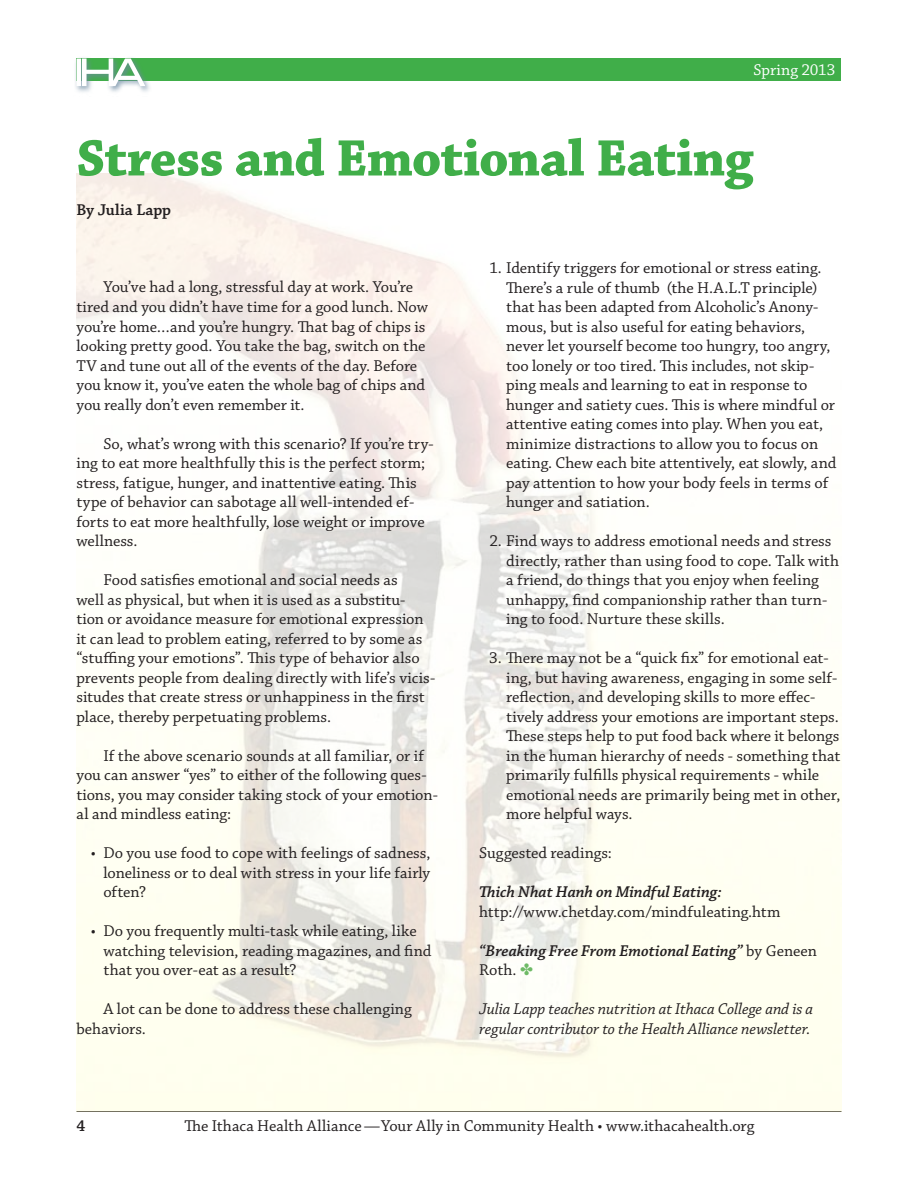
<style>
.page{position:relative;width:918px;height:1188px;background:#fff}
.page>*{position:absolute;margin:0;border:0;box-sizing:border-box;transform-origin:0 0}
.t1{font:700 54px "Chaparral Pro";letter-spacing:-.01em;color:#40ae49}
.t2{font:16.5px/19.5px "Chaparral Pro";color:#231f20}
.t3{font:italic 16.5px/19.5px "Chaparral Pro";letter-spacing:-.005em;color:#231f20}
.t4{font:italic 600 16.5px/19.5px "Chaparral Pro";color:#231f20}
.t5{font:600 16.5px "Chaparral Pro";letter-spacing:.005em;color:#231f20}
.t6{font:16.5px "Chaparral Pro";letter-spacing:-.01em;color:#fff}
.s1{font-weight:400;font-style:normal}
</style>
<div class="page">
<div style="left:76px;top:58px;width:766px;height:23px;background:#40ae49"></div>
<div style="left:74px;top:56px;width:84px;height:43px;background:#6d8aa1;opacity:.8"></div>
<svg style="left:76px;top:58px;width:69px;height:28px"></svg>
<hr style="left:76px;top:1111px;width:766px;height:1px;background:#231f20">
<img style="left:76px;top:173px;width:765px;height:939px">
<svg style="left:521px;top:963px;width:11px;height:12px"></svg>
<p class="t6" style="left:754px;top:61px;width:83px">Spring 2013</p>
<h1 class="t1" style="left:76px;top:127px;width:679px">Stress and Emotional Eating</h1>
<p class="t5" style="left:76px;top:200px;width:96px">By Julia Lapp</p>
<p class="t2" style="left:76px;top:278px;width:353px;text-indent:27px">You’ve had a long, stressful day at work. You’re tired and you didn’t have time for a good lunch. Now you’re home…and you’re hungry. That bag of chips is looking pretty good. You take the bag, switch on the TV and tune out all of the events of the day. Before you know it, you’ve eaten the whole bag of chips and you really don’t even remember it.</p>
<p class="t2" style="left:76px;top:434px;width:359px;text-indent:27px">So, what’s wrong with this scenario? If you’re try&shy;ing to eat more healthfully this is the perfect storm; stress, fatigue, hunger, and inattentive eating. This type of behavior can sabotage all well-intended ef&shy;forts to eat more healthfully, lose weight or improve wellness.</p>
<p class="t2" style="left:76px;top:571px;width:360px;text-indent:27px">Food satisfies emotional and social needs as<br>well as physical, but when it is used as a substitu&shy;tion or avoidance measure for emotional expression it can lead to problem eating, referred to by some as “stuffing your emotions”. This type of behavior also prevents people from dealing directly with life’s vicis&shy;situdes that create stress or unhappiness in the first place, thereby perpetuating problems.</p>
<p class="t2" style="left:76px;top:746px;width:363px;text-indent:27px">If the above scenario sounds at all familiar, or if you can answer “yes” to either of the following ques&shy;tions, you may consider taking stock of your emotion&shy;al and mindless eating:</p>
<p class="t2" style="left:103px;top:844px;width:328px;text-align:justify;text-indent:-13px">• Do you use food to cope with feelings of sadness, loneliness or to deal with stress in your life fairly often?</p>
<p class="t2" style="left:103px;top:922px;width:329px;text-indent:-13px">• Do you frequently multi-task while eating, like watching television, reading magazines, and find that you over-eat as a result?</p>
<p class="t2" style="left:76px;top:1000px;width:337px;text-indent:27px">A lot can be done to address these challenging behaviors.</p>
<p class="t2" style="left:506px;top:259px;width:332px;text-indent:-17px">1. Identify triggers for emotional or stress eating.<br>There’s a rule of thumb (the H.A.L.T principle) that has been adapted from Alcoholic’s Anony&shy;mous, but is also useful for eating behaviors, never let yourself become too hungry, too angry, too lonely or too tired. This includes, not skip&shy;ping meals and learning to eat in response to hunger and satiety cues. This is where mindful or attentive eating comes into play. When you eat, minimize distractions to allow you to focus on eating. Chew each bite attentively, eat slowly, and pay attention to how your body feels in terms of hunger and satiation.</p>
<p class="t2" style="left:506px;top:532px;width:334px;text-indent:-17px">2. Find ways to address emotional needs and stress directly, rather than using food to cope. Talk with a friend, do things that you enjoy when feeling unhappy, find companionship rather than turn&shy;ing to food. Nurture these skills.</p>
<p class="t2" style="left:506px;top:649px;width:336px;text-indent:-17px">3. There may not be a “quick fix” for emotional eat&shy;ing, but having awareness, engaging in some self&shy;reflection, and developing skills to more effec&shy;tively address your emotions are important steps.<br>These steps help to put food back where it belongs in the human hierarchy of needs - something that primarily fulfills physical requirements - while emotional needs are primarily being met in other, more helpful ways.</p>
<p class="t2" style="left:479px;top:844px;width:134px">Suggested readings:</p>
<p class="t4" style="left:479px;top:883px;width:244px">Thich Nhat Hanh on Mindful Eating:</p>
<p class="t2" style="left:479px;top:902px;width:303px">http://www.chetday.com/mindfuleating.htm</p>
<p class="t4" style="left:479px;top:941px;width:339px">“Breaking Free From Emotional Eating” <span class="s1">by Geneen<br>Roth.</span></p>
<p class="t3" style="left:479px;top:1000px;width:336px">Julia Lapp teaches nutrition at Ithaca College and is a regular contributor to the Health Alliance newsletter.</p>
<p class="t5" style="left:76px;top:1116px;width:10px">4</p>
<p class="t2" style="left:184px;top:1117px;width:572px">The Ithaca Health Alliance—Your Ally in Community Health • www.ithacahealth.org</p>
</div>
